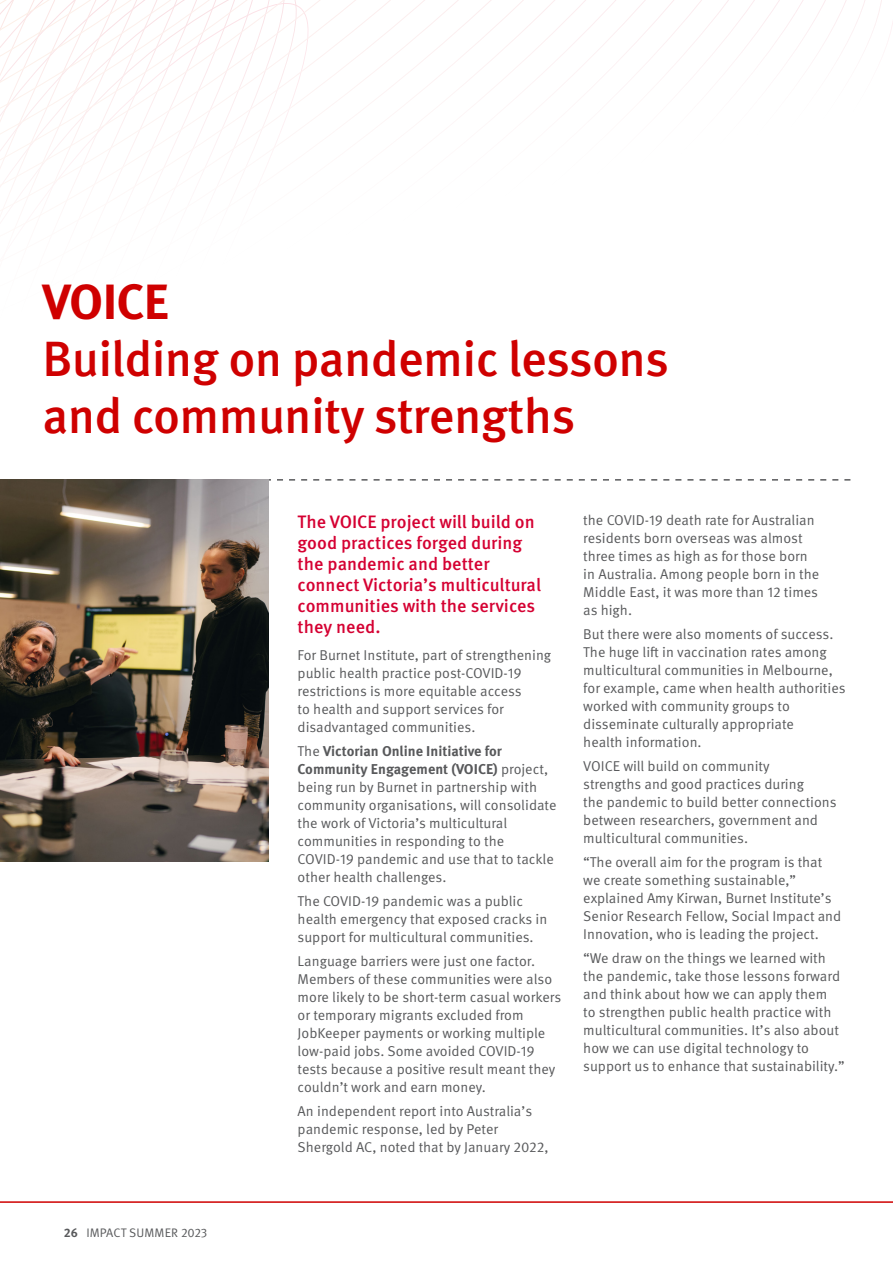
<style>
.page{position:relative;width:893px;height:1263px;background:#fff}
.page>*{position:absolute;margin:0;border:0;box-sizing:border-box;transform-origin:0 0}
.Heading_1{font:500 49.5px "Meta OT";letter-spacing:-.015em;color:#cf0000}
.Heading_1-2{font:700 49.5px "Meta OT";letter-spacing:-.02em;color:#cf0000}
._12_Bold{font:500 18px/21px "Meta OT";color:#d50032}
.Body_Copy{font:14.25px/18px "Meta OT Norm";color:#58595b}
.t1{font:12.3px "Meta OT Norm";letter-spacing:.01em;color:#58595b}
.s1{font-family:"Meta OT";font-weight:700}
</style>
<div class="page">
<svg style="left:0;top:0;width:528px;height:153px"></svg>
<svg style="left:0;top:0;width:516px;height:133px"></svg>
<svg style="left:0;top:0;width:504px;height:114px"></svg>
<svg style="left:0;top:0;width:492px;height:95px"></svg>
<svg style="left:269px;top:479px;width:581px;height:2px"></svg>
<img style="left:0;top:479px;width:269px;height:382px">
<hr style="left:0;top:1201px;width:893px;height:2px;background:#cf0000">
<p class="Heading_1-2" style="left:43px;top:273px;width:128px">VOICE</p>
<p class="Heading_1" style="left:43px;top:331px;width:628px">Building on pandemic lessons</p>
<p class="Heading_1" style="left:43px;top:388px;width:534px">and community strengths</p>
<p class="t1" style="left:64px;top:1225px;width:145px"><span class="s1">26</span> IMPACT SUMMER 2023</p>
<p class="_12_Bold" style="left:298px;top:512px;width:245px">The VOICE project will build on good practices forged during the pandemic and better connect Victoria’s multicultural communities with the services they need.</p>
<p class="Body_Copy" style="left:298px;top:646px;width:255px">For Burnet Institute, part of strengthening public health practice post-COVID-19 restrictions is more equitable access<br>to health and support services for disadvantaged communities.</p>
<p class="Body_Copy" style="left:298px;top:742px;width:260px">The <span class="s1">Victorian Online Initiative for Community Engagement (VOICE)</span> project, being run by Burnet in partnership with community organisations, will consolidate the work of Victoria’s multicultural communities in responding to the COVID-19 pandemic and use that to tackle other health challenges.</p>
<p class="Body_Copy" style="left:298px;top:892px;width:251px">The COVID-19 pandemic was a public health emergency that exposed cracks in support for multicultural communities.</p>
<p class="Body_Copy" style="left:298px;top:952px;width:265px">Language barriers were just one factor.<br>Members of these communities were also more likely to be short-term casual workers or temporary migrants excluded from JobKeeper payments or working multiple low-paid jobs. Some avoided COVID-19 tests because a positive result meant they couldn’t work and earn money.</p>
<p class="Body_Copy" style="left:298px;top:1102px;width:252px">An independent report into Australia’s pandemic response, led by Peter<br>Shergold AC, noted that by January 2022,</p>
<p class="Body_Copy" style="left:583px;top:511px;width:238px">the COVID-19 death rate for Australian residents born overseas was almost three times as high as for those born in Australia. Among people born in the<br>Middle East, it was more than 12 times as high.</p>
<p class="Body_Copy" style="left:583px;top:625px;width:264px">But there were also moments of success.<br>The huge lift in vaccination rates among multicultural communities in Melbourne, for example, came when health authorities worked with community groups to disseminate culturally appropriate<br>health information.</p>
<p class="Body_Copy" style="left:583px;top:757px;width:255px">VOICE will build on community<br>strengths and good practices during<br>the pandemic to build better connections between researchers, government and multicultural communities.</p>
<p class="Body_Copy" style="left:583px;top:853px;width:259px">“The overall aim for the program is that we create something sustainable,” explained Amy Kirwan, Burnet Institute’s Senior Research Fellow, Social Impact and Innovation, who is leading the project.</p>
<p class="Body_Copy" style="left:583px;top:949px;width:263px">“We draw on the things we learned with the pandemic, take those lessons forward and think about how we can apply them<br>to strengthen public health practice with multicultural communities. It’s also about how we can use digital technology to support us to enhance that sustainability.”</p>
</div>
